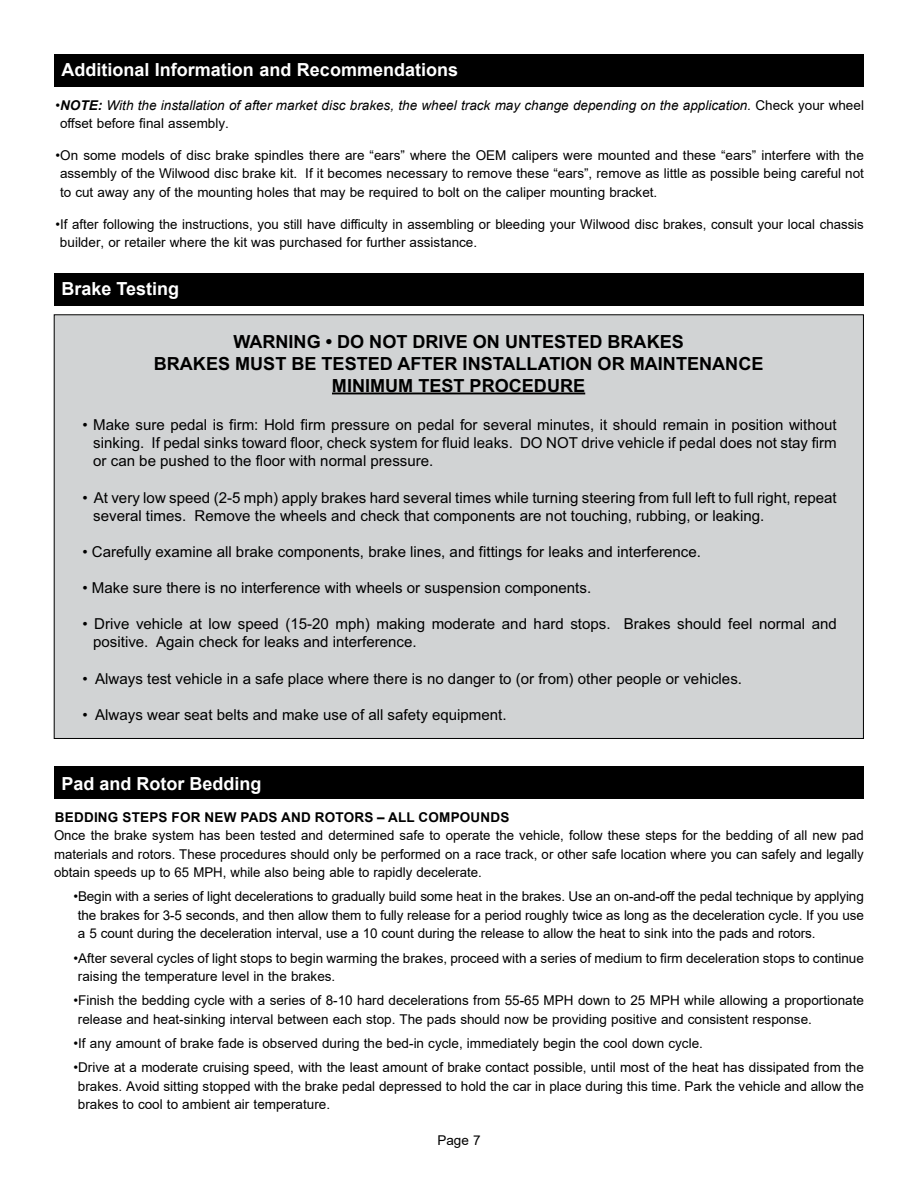
<style>
.page{position:relative;width:918px;height:1188px;background:#fff}
.page>*{position:absolute;margin:0;border:0;box-sizing:border-box;transform-origin:0 0}
.t1{font:700 18.15px/21.8px "Arial";color:#000;text-align:center}
.t2{font:700 18px "Arial";color:#fff}
.t3{font:15.15px/18.1px "Arial";color:#000}
.t4{font:13.5px/18.3px "Arial";color:#000;text-align:justify}
.t5{font:italic 13.5px/18.3px "Arial";color:#000}
.t6{font:700 13.5px "Arial";letter-spacing:.015em;color:#000}
.s1{font-style:normal}
.s2{font-weight:700}
</style>
<div class="page">
<div style="left:54px;top:54px;width:810px;height:32px;background:#000"></div>
<div style="left:54px;top:273px;width:810px;height:32px;background:#000"></div>
<div style="left:56px;top:316px;width:806px;height:421px;background:#d1d3d4"></div>
<hr style="left:332px;top:393px;width:253px;height:1px;background:#000">
<div style="left:54px;top:766px;width:810px;height:33px;background:#000"></div>
<h2 class="t2" style="left:62px;top:57px;width:398px">Additional Information and Recommendations</h2>
<p class="t5" style="left:60px;top:96px;width:805px;text-indent:-5px"><span class="s1">•</span><span class="s2">NOTE:</span> With the installation of after market disc brakes, the wheel track may change depending on the application. <span class="s1">Check your wheel offset before final assembly.</span></p>
<p class="t4" style="left:60px;top:146px;width:805px;text-indent:-4px">•On some models of disc brake spindles there are “ears” where the OEM calipers were mounted and these “ears” interfere with the assembly of the Wilwood disc brake kit. If it becomes necessary to remove these “ears”, remove as little as possible being careful not to cut away any of the mounting holes that may be required to bolt on the caliper mounting bracket.</p>
<p class="t4" style="left:60px;top:215px;width:805px;text-indent:-4px">•If after following the instructions, you still have difficulty in assembling or bleeding your Wilwood disc brakes, consult your local chassis builder, or retailer where the kit was purchased for further assistance.</p>
<h2 class="t2" style="left:62px;top:276px;width:119px">Brake Testing</h2>
<h1 class="t1" style="left:154px;top:332px;width:611px">WARNING • DO NOT DRIVE ON UNTESTED BRAKES<br>BRAKES MUST BE TESTED AFTER INSTALLATION OR MAINTENANCE<br>MINIMUM TEST PROCEDURE</h1>
<p class="t3" style="left:93px;top:416px;width:745px;text-align:justify;text-indent:-11px">• Make sure pedal is firm: Hold firm pressure on pedal for several minutes, it should remain in position without sinking. If pedal sinks toward floor, check system for fluid leaks. DO NOT drive vehicle if pedal does not stay firm or can be pushed to the floor with normal pressure.</p>
<p class="t3" style="left:93px;top:488px;width:745px;text-indent:-11px">• At very low speed (2-5 mph) apply brakes hard several times while turning steering from full left to full right, repeat several times. Remove the wheels and check that components are not touching, rubbing, or leaking.</p>
<p class="t3" style="left:82px;top:543px;width:620px">• Carefully examine all brake components, brake lines, and fittings for leaks and interference.</p>
<p class="t3" style="left:82px;top:579px;width:510px">• Make sure there is no interference with wheels or suspension components.</p>
<p class="t3" style="left:93px;top:615px;width:745px;text-indent:-11px">• Drive vehicle at low speed (15-20 mph) making moderate and hard stops. Brakes should feel normal and positive. Again check for leaks and interference.</p>
<p class="t3" style="left:82px;top:669px;width:661px">• Always test vehicle in a safe place where there is no danger to (or from) other people or vehicles.</p>
<p class="t3" style="left:82px;top:706px;width:426px">• Always wear seat belts and make use of all safety equipment.</p>
<h2 class="t2" style="left:62px;top:771px;width:202px">Pad and Rotor Bedding</h2>
<p class="t6" style="left:55px;top:808px;width:456px">BEDDING STEPS FOR NEW PADS AND ROTORS – ALL COMPOUNDS</p>
<p class="t4" style="left:54px;top:826px;width:811px">Once the brake system has been tested and determined safe to operate the vehicle, follow these steps for the bedding of all new pad materials and rotors. These procedures should only be performed on a race track, or other safe location where you can safely and legally obtain speeds up to 65 MPH, while also being able to rapidly decelerate.</p>
<p class="t4" style="left:78px;top:887px;width:787px;text-indent:-4px">•Begin with a series of light decelerations to gradually build some heat in the brakes. Use an on-and-off the pedal technique by applying the brakes for 3-5 seconds, and then allow them to fully release for a period roughly twice as long as the deceleration cycle. If you use a 5 count during the deceleration interval, use a 10 count during the release to allow the heat to sink into the pads and rotors.</p>
<p class="t4" style="left:78px;top:949px;width:787px;text-indent:-4px">•After several cycles of light stops to begin warming the brakes, proceed with a series of medium to firm deceleration stops to continue raising the temperature level in the brakes.</p>
<p class="t4" style="left:78px;top:991px;width:787px;text-indent:-4px">•Finish the bedding cycle with a series of 8-10 hard decelerations from 55-65 MPH down to 25 MPH while allowing a proportionate release and heat-sinking interval between each stop. The pads should now be providing positive and consistent response.</p>
<p class="t4" style="left:74px;top:1034px;width:631px">•If any amount of brake fade is observed during the bed-in cycle, immediately begin the cool down cycle.</p>
<p class="t4" style="left:78px;top:1058px;width:787px;text-indent:-4px">•Drive at a moderate cruising speed, with the least amount of brake contact possible, until most of the heat has dissipated from the brakes. Avoid sitting stopped with the brake pedal depressed to hold the car in place during this time. Park the vehicle and allow the brakes to cool to ambient air temperature.</p>
<p class="t4" style="left:437px;top:1131px;width:45px">Page 7</p>
</div>
